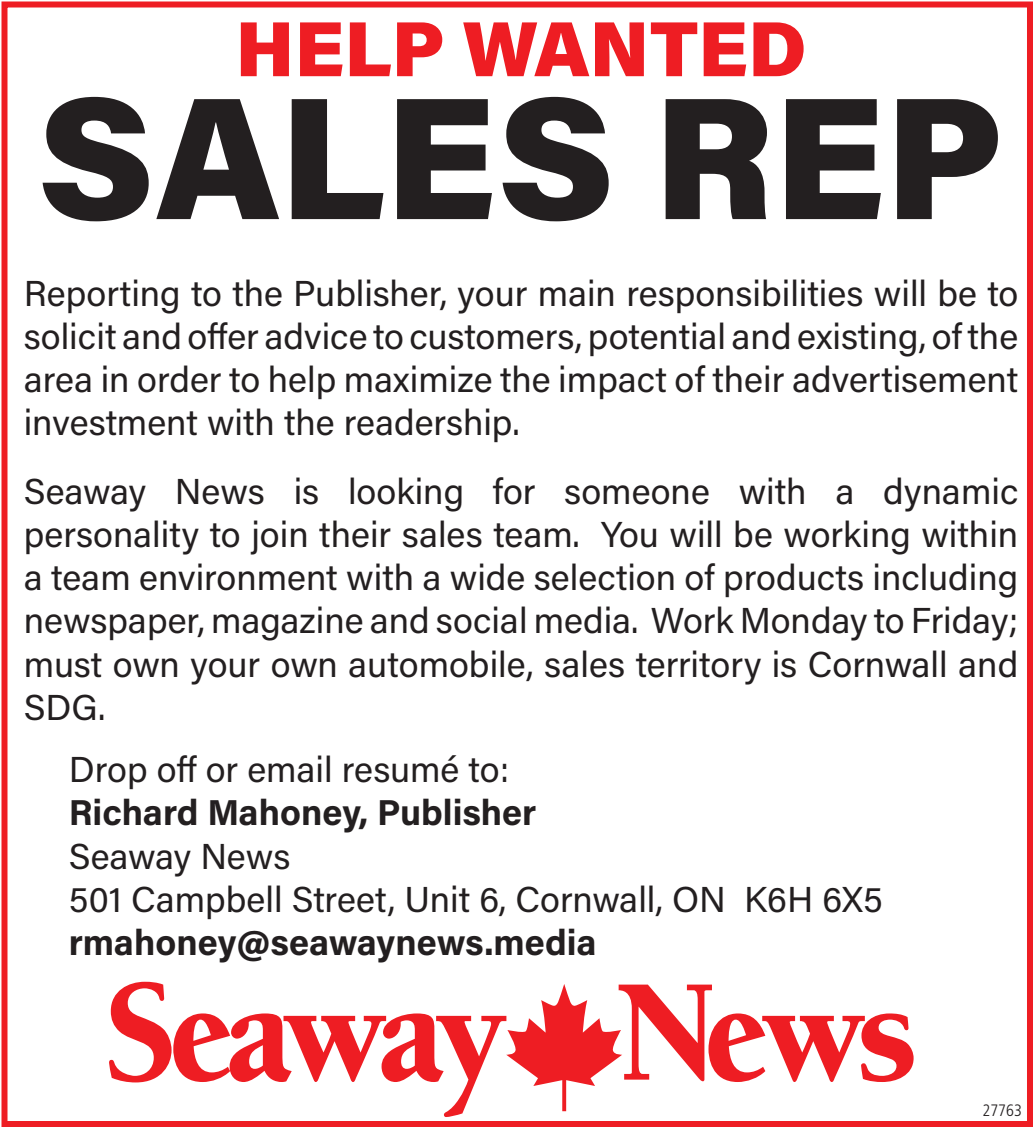
<style>
.page{position:relative;width:1033px;height:1127px;background:#fff}
.page>*{position:absolute;margin:0;border:0;box-sizing:border-box;transform-origin:0 0}
.t1{font:900 174px "Acumin Pro";color:#231f20}
.t2{font:900 78px "Acumin Pro";color:#ee1d23}
.t3{font:36px/43.2px "Acumin Pro";color:#231f20;text-align:justify}
.t4{font:700 36px "Acumin Pro";color:#231f20}
.t5{font:300 condensed 16.5px "Frutiger LT Std";color:#231f20}
</style>
<div class="page">
<svg style="left:109px;top:981px;width:804px;height:135px"></svg>
<div style="left:2px;top:2px;width:1030px;height:1124px;border:6px solid #ee1d23"></div>
<h2 class="t2" style="left:235px;top:-6px;width:572px">HELP WANTED</h2>
<h1 class="t1" style="left:38px;top:35px;width:967px">SALES REP</h1>
<p class="t3" style="left:24px;top:270px;width:995px">Reporting to the Publisher, your main responsibilities will be to solicit and offer advice to customers, potential and existing, of the area in order to help maximize the impact of their advertisement investment with the readership.</p>
<p class="t3" style="left:24px;top:468px;width:995px">Seaway News is looking for someone with a dynamic personality to join their sales team. You will be working within a team environment with a wide selection of products including newspaper, magazine and social media. Work Monday to Friday; must own your own automobile, sales territory is Cornwall and SDG.</p>
<p class="t3" style="left:69px;top:746px;width:441px">Drop off or email resumé to:</p>
<p class="t4" style="left:69px;top:787px;width:469px">Richard Mahoney, Publisher</p>
<p class="t3" style="left:69px;top:833px;width:815px">Seaway News<br>501 Campbell Street, Unit 6, Cornwall, ON K6H 6X5</p>
<p class="t4" style="left:69px;top:917px;width:529px">rmahoney@seawaynews.media</p>
<p class="t5" style="left:981px;top:1100px;width:41px">27763</p>
</div>
